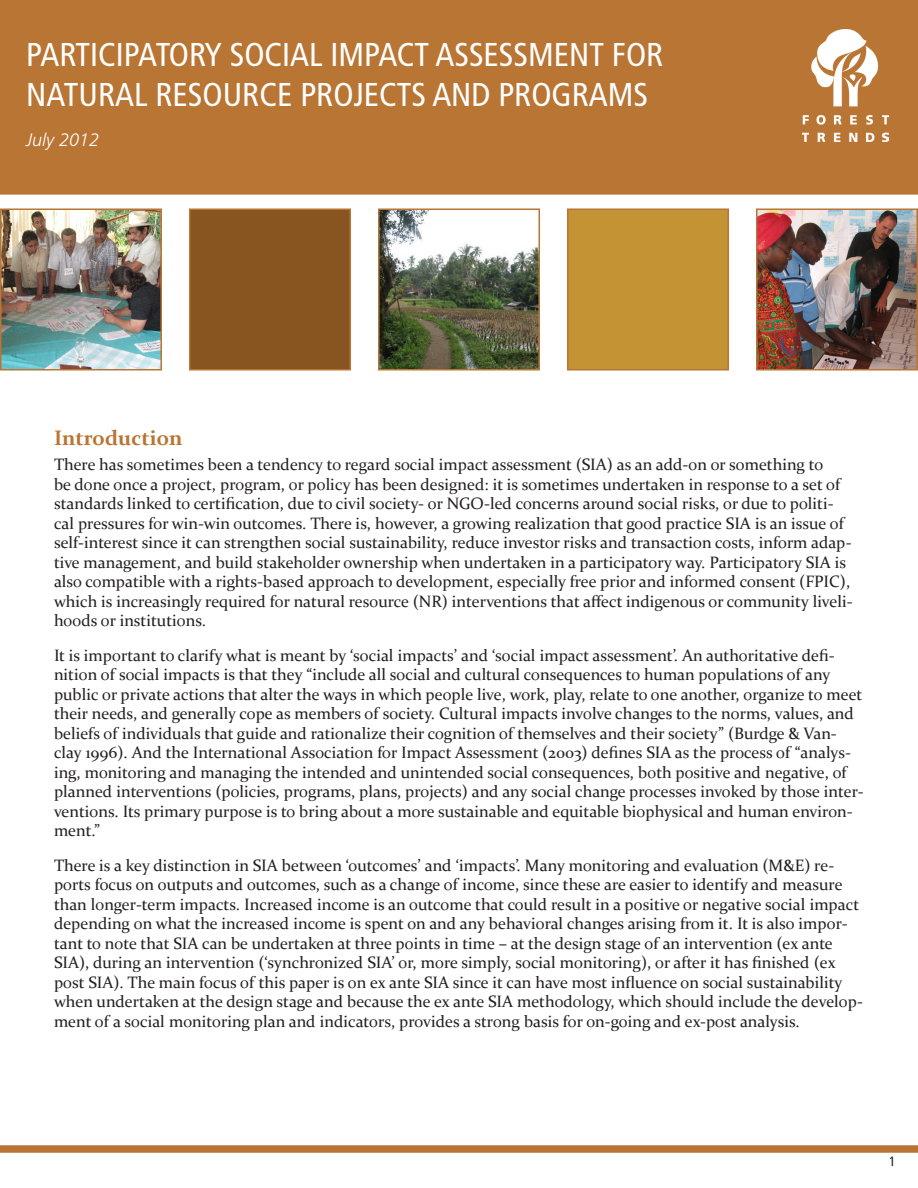
<style>
.page{position:relative;width:918px;height:1188px;background:#fff}
.page>*{position:absolute;margin:0;border:0;box-sizing:border-box;transform-origin:0 0}
.t1{font:condensed 33px/39.6px "Frutiger";color:#fff}
.Header_1{font:700 21px "Constantia";color:#b97534}
.t2{font:italic 300 18px "Frutiger";color:#fff}
.Body_Text{font:16.5px/19.5px "Constantia";color:#231f20}
.t3{font:condensed 13.5px "Frutiger";color:#231f20}
</style>
<div class="page">
<div style="left:0;top:0;width:918px;height:194px;background:#b97534"></div>
<div style="left:0;top:0;width:918px;height:195px;border:2px solid #b97534"></div>
<img style="left:3px;top:211px;width:156px;height:156px">
<div style="left:0;top:208px;width:162px;height:162px;border:2px solid #b97534"></div>
<div style="left:567px;top:208px;width:162px;height:162px;background:#c39334;border:2px solid #b97534"></div>
<img style="left:759px;top:211px;width:156px;height:156px">
<div style="left:756px;top:208px;width:162px;height:162px;border:2px solid #b97534"></div>
<div style="left:0;top:1146px;width:918px;height:6px;background:#b97534"></div>
<div style="left:0;top:1145px;width:918px;height:8px;border:2px solid #b97534"></div>
<div style="left:189px;top:208px;width:162px;height:162px;background:#885520;border:2px solid #b97534"></div>
<img style="left:802px;top:30px;width:86px;height:111px">
<img style="left:381px;top:211px;width:156px;height:156px">
<div style="left:378px;top:208px;width:162px;height:162px;border:2px solid #b97534"></div>
<p class="t1" style="left:26px;top:35px;width:639px">PARTICIPATORY SOCIAL IMPACT ASSESSMENT FOR<br>NATURAL RESOURCE PROJECTS AND PROGRAMS</p>
<p class="t2" style="left:26px;top:130px;width:75px">July 2012</p>
<p class="Header_1" style="left:54px;top:423px;width:130px">Introduction</p>
<p class="Body_Text" style="left:54px;top:454px;width:800px">There has sometimes been a tendency to regard social impact assessment (SIA) as an add-on or something to<br>be done once a project, program, or policy has been designed: it is sometimes undertaken in response to a set of standards linked to certification, due to civil society- or NGO-led concerns around social risks, or due to politi&shy;cal pressures for win-win outcomes. There is, however, a growing realization that good practice SIA is an issue of self-interest since it can strengthen social sustainability, reduce investor risks and transaction costs, inform adap&shy;tive management, and build stakeholder ownership when undertaken in a participatory way. Participatory SIA is also compatible with a rights-based approach to development, especially free prior and informed consent (FPIC), which is increasingly required for natural resource (NR) interventions that affect indigenous or community liveli&shy;hoods or institutions.</p>
<p class="Body_Text" style="left:54px;top:645px;width:811px">It is important to clarify what is meant by ‘social impacts’ and ‘social impact assessment’. An authoritative defi&shy;nition of social impacts is that they “include all social and cultural consequences to human populations of any public or private actions that alter the ways in which people live, work, play, relate to one another, organize to meet their needs, and generally cope as members of society. Cultural impacts involve changes to the norms, values, and beliefs of individuals that guide and rationalize their cognition of themselves and their society” (Burdge &amp; Van&shy;clay 1996). And the International Association for Impact Assessment (2003) defines SIA as the process of “analys&shy;ing, monitoring and managing the intended and unintended social consequences, both positive and negative, of planned interventions (policies, programs, plans, projects) and any social change processes invoked by those inter&shy;ventions. Its primary purpose is to bring about a more sustainable and equitable biophysical and human environ&shy;ment.”</p>
<p class="Body_Text" style="left:54px;top:855px;width:811px">There is a key distinction in SIA between ‘outcomes’ and ‘impacts’. Many monitoring and evaluation (M&amp;E) re&shy;ports focus on outputs and outcomes, such as a change of income, since these are easier to identify and measure than longer-term impacts. Increased income is an outcome that could result in a positive or negative social impact depending on what the increased income is spent on and any behavioral changes arising from it. It is also impor&shy;tant to note that SIA can be undertaken at three points in time – at the design stage of an intervention (ex ante SIA), during an intervention (‘synchronized SIA’ or, more simply, social monitoring), or after it has finished (ex post SIA). The main focus of this paper is on ex ante SIA since it can have most influence on social sustainability when undertaken at the design stage and because the ex ante SIA methodology, which should include the develop&shy;ment of a social monitoring plan and indicators, provides a strong basis for on-going and ex-post analysis.</p>
<p class="t3" style="left:889px;top:1154px;width:8px">1</p>
</div>
